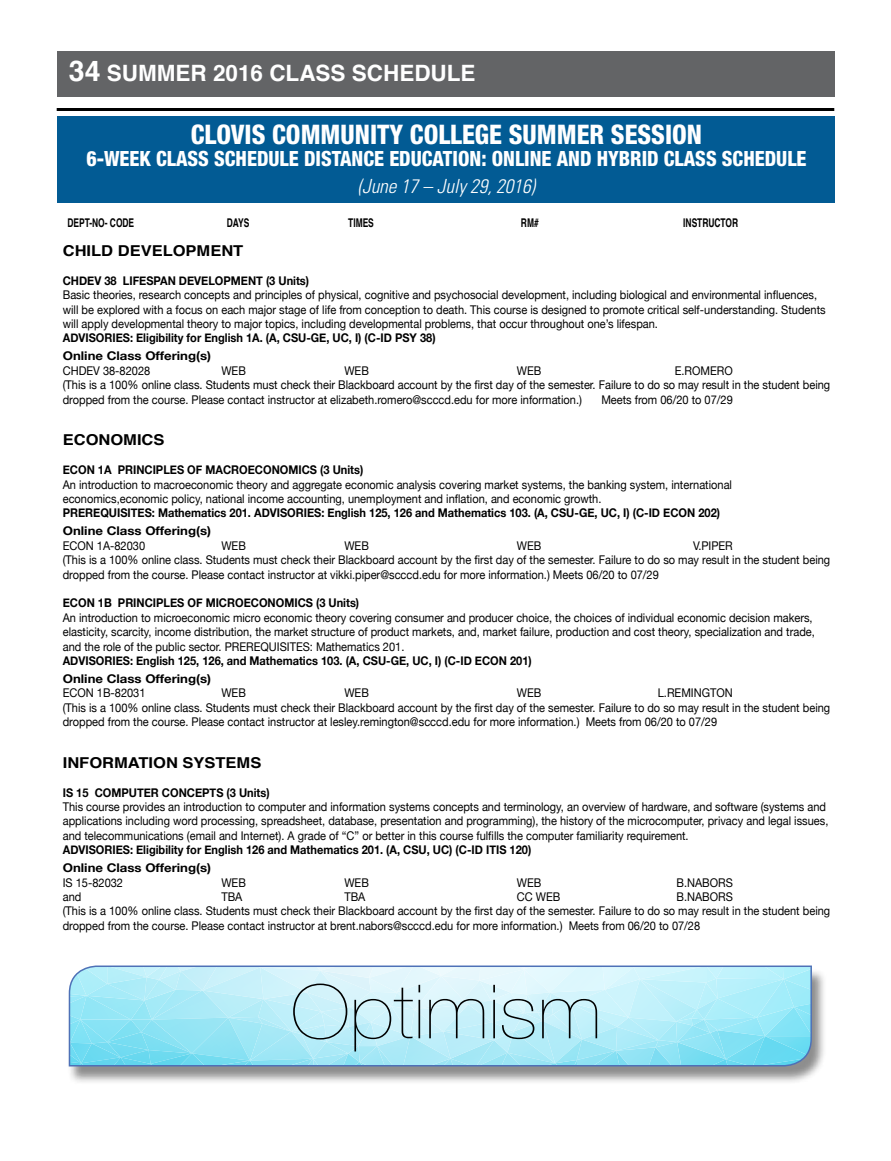
<style>
.page{position:relative;width:891px;height:1161px;background:#fff}
.page>*{position:absolute;margin:0;border:0;box-sizing:border-box;transform-origin:0 0}
.t1{font:200 74.85px "Helvetica Neue";color:#000;scale:1.1 1}
.t2{font:800 condensed 27px "Helvetica Neue";color:#fff;scale:.95 1}
.t3{font:700 22.5px "Helvetica";color:#fff}
.t4{font:800 condensed 21px "Helvetica Neue";color:#fff;scale:.95 1}
.t5{font:italic 300 condensed 19.5px "Univers";color:#fff}
.t6{font:700 15px "Helvetica";color:#000;scale:1.1 1}
.t7{font:12px/14.4px "Helvetica Neue";color:#000;scale:.92 1}
.t8{font:700 12px/18px "Helvetica Neue";color:#000;scale:.92 1}
.t9{font:700 12px "Helvetica";color:#000;scale:.7 1}
.s1{font-size:28.5px}
</style>
<div class="page">
<hr style="left:57px;top:108px;width:777px;height:3px;background:#000">
<div style="left:57px;top:51px;width:777px;height:46px;background:#636466"></div>
<div style="left:57px;top:116px;width:777px;height:87px;background:#025b94"></div>
<div style="left:67px;top:968px;width:760px;height:117px;background:#000;opacity:.45"></div>
<svg style="left:68px;top:965px;width:745px;height:102px;background:#afe7f5"></svg>
<h3 class="t3" style="left:69px;top:55px;width:408px"><span class="s1">34</span> SUMMER 2016 CLASS SCHEDULE</h3>
<h2 class="t2" style="left:191px;top:118px;width:540px">CLOVIS COMMUNITY COLLEGE SUMMER SESSION</h2>
<h3 class="t4" style="left:86px;top:146px;width:760px">6-WEEK CLASS SCHEDULE DISTANCE EDUCATION: ONLINE AND HYBRID CLASS SCHEDULE</h3>
<h3 class="t5" style="left:358px;top:175px;width:179px">(June 17 – July 29, 2016)</h3>
<p class="t9" style="left:68px;top:213px;width:97px">DEPT-NO- CODE</p>
<p class="t9" style="left:227px;top:213px;width:34px">DAYS</p>
<p class="t9" style="left:348px;top:213px;width:38px">TIMES</p>
<p class="t9" style="left:521px;top:213px;width:27px">RM#</p>
<p class="t9" style="left:683px;top:213px;width:80px">INSTRUCTOR</p>
<p class="t6" style="left:63px;top:239px;width:166px">CHILD DEVELOPMENT</p>
<p class="t8" style="left:63px;top:271px;width:269px">CHDEV 38 LIFESPAN DEVELOPMENT (3 Units)</p>
<p class="t7" style="left:63px;top:287px;width:831px">Basic theories, research concepts and principles of physical, cognitive and psychosocial development, including biological and environmental influences, will be explored with a focus on each major stage of life from conception to death. This course is designed to promote critical self-understanding. Students will apply developmental theory to major topics, including developmental problems, that occur throughout one’s lifespan.</p>
<p class="t8" style="left:63px;top:329px;width:407px">ADVISORIES: Eligibility for English 1A. (A, CSU-GE, UC, I) (C-ID PSY 38)<br>Online Class Offering(s)</p>
<p class="t7" style="left:63px;top:363px;width:97px">CHDEV 38-82028</p>
<p class="t7" style="left:221px;top:363px;width:28px">WEB</p>
<p class="t7" style="left:344px;top:363px;width:28px">WEB</p>
<p class="t7" style="left:517px;top:363px;width:28px">WEB</p>
<p class="t7" style="left:63px;top:363px;width:836px;text-indent:612px">E.ROMERO<br>(This is a 100% online class. Students must check their Blackboard account by the first day of the semester. Failure to do so may result in the student being dropped from the course. Please contact instructor at elizabeth.romero@scccd.edu for more information.)</p>
<p class="t7" style="left:601px;top:392px;width:144px">Meets from 06/20 to 07/29</p>
<p class="t6" style="left:63px;top:428px;width:94px">ECONOMICS</p>
<p class="t8" style="left:63px;top:461px;width:328px">ECON 1A PRINCIPLES OF MACROECONOMICS (3 Units)</p>
<p class="t7" style="left:63px;top:477px;width:729px">An introduction to macroeconomic theory and aggregate economic analysis covering market systems, the banking system, international economics,economic policy, national income accounting, unemployment and inflation, and economic growth.</p>
<p class="t8" style="left:63px;top:504px;width:716px">PREREQUISITES: Mathematics 201. ADVISORIES: English 125, 126 and Mathematics 103. (A, CSU-GE, UC, I) (C-ID ECON 202)<br>Online Class Offering(s)</p>
<p class="t7" style="left:63px;top:538px;width:91px">ECON 1A-82030</p>
<p class="t7" style="left:221px;top:538px;width:28px">WEB</p>
<p class="t7" style="left:344px;top:538px;width:28px">WEB</p>
<p class="t7" style="left:517px;top:538px;width:28px">WEB</p>
<p class="t7" style="left:63px;top:538px;width:836px;text-indent:630px">V.PIPER<br>(This is a 100% online class. Students must check their Blackboard account by the first day of the semester. Failure to do so may result in the student being dropped from the course. Please contact instructor at vikki.piper@scccd.edu for more information.) Meets 06/20 to 07/29</p>
<p class="t8" style="left:63px;top:594px;width:324px">ECON 1B PRINCIPLES OF MICROECONOMICS (3 Units)</p>
<p class="t7" style="left:63px;top:610px;width:819px">An introduction to microeconomic micro economic theory covering consumer and producer choice, the choices of individual economic decision makers, elasticity, scarcity, income distribution, the market structure of product markets, and, market failure, production and cost theory, specialization and trade, and the role of the public sector. PREREQUISITES: Mathematics 201.</p>
<p class="t8" style="left:63px;top:651px;width:511px">ADVISORIES: English 125, 126, and Mathematics 103. (A, CSU-GE, UC, I) (C-ID ECON 201)<br>Online Class Offering(s)</p>
<p class="t7" style="left:63px;top:686px;width:92px">ECON 1B-82031</p>
<p class="t7" style="left:221px;top:686px;width:28px">WEB</p>
<p class="t7" style="left:344px;top:686px;width:28px">WEB</p>
<p class="t7" style="left:517px;top:686px;width:28px">WEB</p>
<p class="t7" style="left:63px;top:686px;width:836px;text-indent:595px">L.REMINGTON<br>(This is a 100% online class. Students must check their Blackboard account by the first day of the semester. Failure to do so may result in the student being dropped from the course. Please contact instructor at lesley.remington@scccd.edu for more information.) Meets from 06/20 to 07/29</p>
<p class="t6" style="left:63px;top:750px;width:182px">INFORMATION SYSTEMS</p>
<p class="t8" style="left:63px;top:783px;width:226px">IS 15 COMPUTER CONCEPTS (3 Units)</p>
<p class="t7" style="left:63px;top:799px;width:834px">This course provides an introduction to computer and information systems concepts and terminology, an overview of hardware, and software (systems and applications including word processing, spreadsheet, database, presentation and programming), the history of the microcomputer, privacy and legal issues, and telecommunications (email and Internet). A grade of “C” or better in this course fulfills the computer familiarity requirement.</p>
<p class="t8" style="left:63px;top:841px;width:511px">ADVISORIES: Eligibility for English 126 and Mathematics 201. (A, CSU, UC) (C-ID ITIS 120)<br>Online Class Offering(s)</p>
<p class="t7" style="left:63px;top:875px;width:67px">IS 15-82032</p>
<p class="t7" style="left:221px;top:875px;width:28px">WEB</p>
<p class="t7" style="left:344px;top:875px;width:28px">WEB</p>
<p class="t7" style="left:517px;top:875px;width:28px">WEB</p>
<p class="t7" style="left:676px;top:875px;width:63px">B.NABORS</p>
<p class="t7" style="left:63px;top:889px;width:22px">and</p>
<p class="t7" style="left:221px;top:889px;width:24px">TBA</p>
<p class="t7" style="left:344px;top:889px;width:24px">TBA</p>
<p class="t7" style="left:517px;top:889px;width:49px">CC WEB</p>
<p class="t7" style="left:63px;top:889px;width:836px;text-indent:614px">B.NABORS<br>(This is a 100% online class. Students must check their Blackboard account by the first day of the semester. Failure to do so may result in the student being dropped from the course. Please contact instructor at brent.nabors@scccd.edu for more information.) Meets from 06/20 to 07/28</p>
<h1 class="t1" style="left:291px;top:969px;width:284px">Optimism</h1>
</div>
